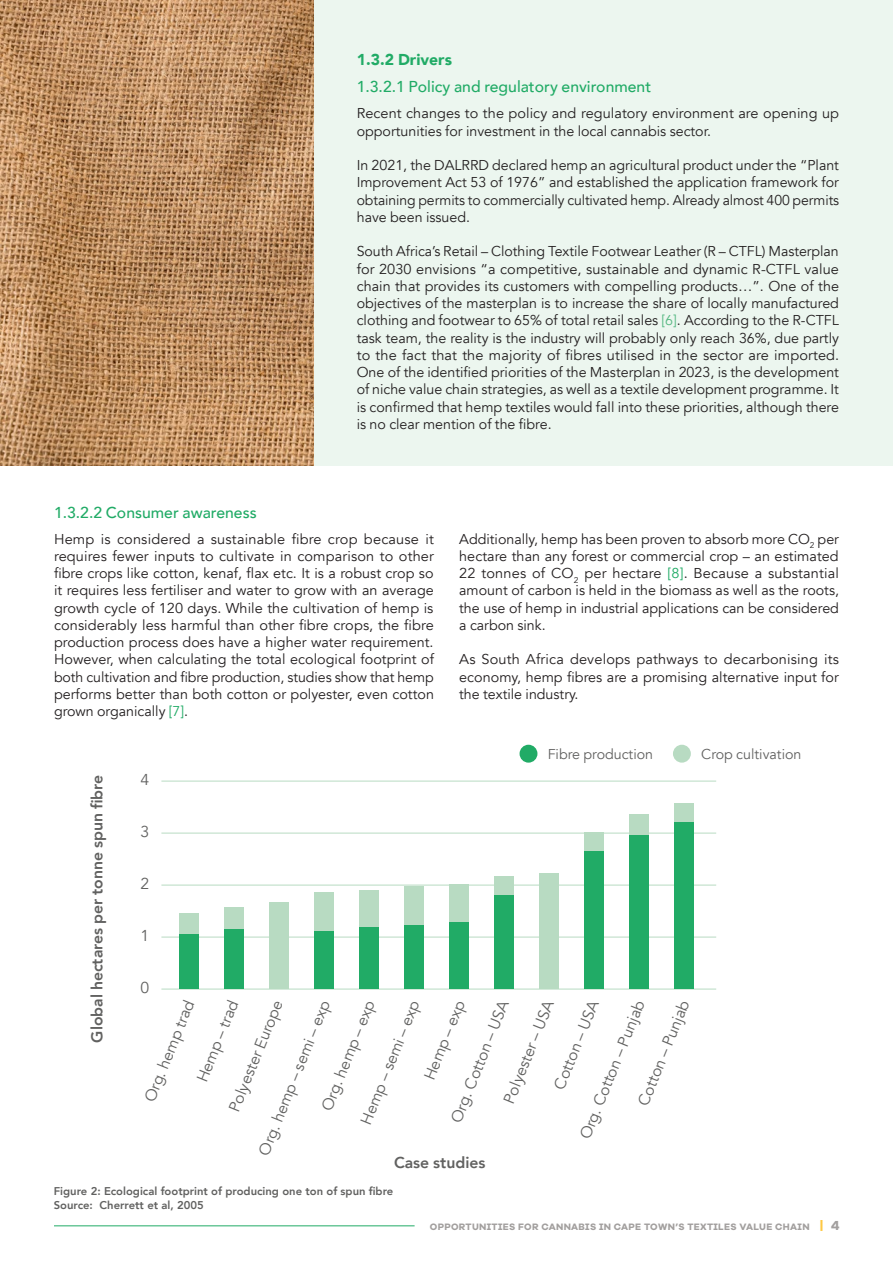
<style>
.page{position:relative;width:893px;height:1263px;background:#fff}
.page>*{position:absolute;margin:0;border:0;box-sizing:border-box;transform-origin:0 0}
.Paragraph_Style_1{font:15.75px "Avenir";color:#616160}
.Paragraph_Style_1-2{font:500 15.75px "Avenir";color:#21ab66}
.Paragraph_Style_1-3{font:800 15.75px "Avenir";color:#616160}
.Paragraph_Style_1-4{font:900 15.75px "Avenir";color:#21ab66}
.Paragraph_Style_1-5{font:14.25px/17.2px "Avenir";color:#231f20;text-align:justify}
.Paragraph_Style_1-6{font:14.25px "Avenir";color:#616160}
.t1{font:800 11.25px "Avenir";color:#616160}
.t2{font:700 9.6px "Galano Grotesque Alt";letter-spacing:.035em;color:#a29f9e}
.s1{color:#56b882}
.s2{color:#21ab66}
.s3{font-family:"Galano Grotesque Bold";font-weight:400;font-size:13.5px;color:#fec842}
.s4{font-size:13.5px}
</style>
<div class="page">
<hr style="left:54px;top:1225px;width:361px;height:1px;background:#21ab66">
<div style="left:0;top:0;width:893px;height:466px;background:#ecf6ef"></div>
<img style="left:0;top:0;width:314px;height:466px">
<div style="left:520px;top:745px;width:17px;height:18px;background:#21ab66;border-radius:50%"></div>
<div style="left:673px;top:745px;width:18px;height:18px;background:#b8dbc2;border-radius:50%"></div>
<hr style="left:161px;top:937px;width:555px;height:1px;background:#b8dbc2">
<hr style="left:161px;top:885px;width:555px;height:1px;background:#b8dbc2">
<hr style="left:161px;top:833px;width:555px;height:1px;background:#b8dbc2">
<hr style="left:161px;top:989px;width:555px;height:1px;background:#b8dbc2">
<hr style="left:161px;top:781px;width:555px;height:1px;background:#b8dbc2">
<div style="left:539px;top:873px;width:20px;height:115px;background:#b8dbc2"></div>
<div style="left:269px;top:902px;width:20px;height:86px;background:#b8dbc2"></div>
<div style="left:179px;top:933px;width:20px;height:55px;background:#21ab66"></div>
<div style="left:179px;top:913px;width:20px;height:20px;background:#b8dbc2"></div>
<div style="left:224px;top:929px;width:20px;height:59px;background:#21ab66"></div>
<div style="left:224px;top:907px;width:20px;height:22px;background:#b8dbc2"></div>
<div style="left:314px;top:930px;width:20px;height:58px;background:#21ab66"></div>
<div style="left:314px;top:892px;width:20px;height:38px;background:#b8dbc2"></div>
<div style="left:359px;top:927px;width:20px;height:61px;background:#21ab66"></div>
<div style="left:359px;top:890px;width:20px;height:37px;background:#b8dbc2"></div>
<div style="left:404px;top:924px;width:20px;height:64px;background:#21ab66"></div>
<div style="left:404px;top:886px;width:20px;height:38px;background:#b8dbc2"></div>
<div style="left:449px;top:921px;width:20px;height:67px;background:#21ab66"></div>
<div style="left:449px;top:884px;width:20px;height:37px;background:#b8dbc2"></div>
<div style="left:494px;top:894px;width:20px;height:94px;background:#21ab66"></div>
<div style="left:494px;top:875px;width:20px;height:19px;background:#b8dbc2"></div>
<div style="left:585px;top:851px;width:19px;height:137px;background:#21ab66"></div>
<div style="left:585px;top:832px;width:19px;height:19px;background:#b8dbc2"></div>
<div style="left:675px;top:822px;width:19px;height:166px;background:#21ab66"></div>
<div style="left:675px;top:803px;width:19px;height:19px;background:#b8dbc2"></div>
<div style="left:629px;top:814px;width:20px;height:21px;background:#b8dbc2"></div>
<div style="left:629px;top:835px;width:20px;height:153px;background:#21ab66"></div>
<p class="Paragraph_Style_1-4" style="left:357px;top:46px;width:97px">1.3.2 Drivers</p>
<p class="Paragraph_Style_1-2" style="left:357px;top:73px;width:296px">1.3.2.1 Policy and regulatory environment</p>
<p class="Paragraph_Style_1-2" style="left:54px;top:499px;width:204px">1.3.2.2 Consumer awareness</p>
<p class="Paragraph_Style_1-5" style="left:357px;top:105px;width:484px">Recent changes to the policy and regulatory environment are opening up opportunities for investment in the local cannabis sector.</p>
<p class="Paragraph_Style_1-5" style="left:357px;top:157px;width:484px">In 2021, the DALRRD declared hemp an agricultural product under the “Plant Improvement Act 53 of 1976” and established the application framework for obtaining permits to commercially cultivated hemp. Already almost 400 permits have been issued.</p>
<p class="Paragraph_Style_1-5" style="left:357px;top:243px;width:484px">South Africa’s Retail – Clothing Textile Footwear Leather (R – CTFL) Masterplan for 2030 envisions “a competitive, sustainable and dynamic R-CTFL value chain that provides its customers with compelling products…”. One of the objectives of the masterplan is to increase the share of locally manufactured clothing and footwear to 65% of total retail sales <span class="s1">[6]</span>. According to the R-CTFL task team, the reality is the industry will probably only reach 36%, due partly to the fact that the majority of fibres utilised in the sector are imported.<br>One of the identified priorities of the Masterplan in 2023, is the development of niche value chain strategies, as well as a textile development programme. It is confirmed that hemp textiles would fall into these priorities, although there is no clear mention of the fibre.</p>
<p class="Paragraph_Style_1-5" style="left:54px;top:530px;width:381px">Hemp is considered a sustainable fibre crop because it requires fewer inputs to cultivate in comparison to other fibre crops like cotton, kenaf, flax etc. It is a robust crop so it requires less fertiliser and water to grow with an average growth cycle of 120 days. While the cultivation of hemp is considerably less harmful than other fibre crops, the fibre production process does have a higher water requirement.<br>However, when calculating the total ecological footprint of both cultivation and fibre production, studies show that hemp performs better than both cotton or polyester, even cotton grown organically <span class="s2">[7]</span>.</p>
<p class="Paragraph_Style_1-5" style="left:459px;top:530px;width:381px">Additionally, hemp has been proven to absorb more CO<sub>2</sub> per hectare than any forest or commercial crop – an estimated 22 tonnes of CO<sub>2</sub> per hectare <span class="s2">[8]</span>. Because a substantial amount of carbon is held in the biomass as well as the roots, the use of hemp in industrial applications can be considered a carbon sink.</p>
<p class="Paragraph_Style_1-5" style="left:459px;top:651px;width:381px">As South Africa develops pathways to decarbonising its economy, hemp fibres are a promising alternative input for the textile industry.</p>
<p class="Paragraph_Style_1-3" style="left:85px;top:1042px;width:269px;rotate:-90deg">Global hectares per tonne spun fibre</p>
<p class="Paragraph_Style_1" style="left:140px;top:770px;width:10px">4</p>
<p class="Paragraph_Style_1" style="left:140px;top:822px;width:10px">3</p>
<p class="Paragraph_Style_1" style="left:140px;top:874px;width:10px">2</p>
<p class="Paragraph_Style_1" style="left:140px;top:926px;width:10px">1</p>
<p class="Paragraph_Style_1" style="left:140px;top:978px;width:10px">0</p>
<p class="Paragraph_Style_1-6" style="left:548px;top:745px;width:107px">Fibre production</p>
<p class="Paragraph_Style_1-6" style="left:701px;top:745px;width:102px">Crop cultivation</p>
<p class="Paragraph_Style_1" style="left:499px;top:1099px;width:112px;rotate:-68deg">Polyester – USA</p>
<p class="Paragraph_Style_1" style="left:447px;top:1118px;width:132px;rotate:-68deg">Org. Cotton – USA</p>
<p class="Paragraph_Style_1" style="left:550px;top:1085px;width:96px;rotate:-68deg">Cotton – USA</p>
<p class="Paragraph_Style_1" style="left:634px;top:1101px;width:114px;rotate:-68deg">Cotton – Punjab</p>
<p class="Paragraph_Style_1" style="left:576px;top:1135px;width:150px;rotate:-68deg">Org. Cotton – Punjab</p>
<p class="Paragraph_Style_1" style="left:140px;top:1098px;width:110px;rotate:-68deg">Org. hemp trad</p>
<p class="Paragraph_Style_1" style="left:193px;top:1078px;width:88px;rotate:-68deg">Hemp – trad</p>
<p class="Paragraph_Style_1" style="left:255px;top:1151px;width:167px;rotate:-68deg">Org. hemp – semi – exp</p>
<p class="Paragraph_Style_1" style="left:357px;top:1120px;width:134px;rotate:-68deg">Hemp – semi – exp</p>
<p class="Paragraph_Style_1" style="left:420px;top:1075px;width:86px;rotate:-68deg">Hemp – exp</p>
<p class="Paragraph_Style_1" style="left:317px;top:1106px;width:119px;rotate:-68deg">Org. hemp – exp</p>
<p class="Paragraph_Style_1" style="left:225px;top:1107px;width:120px;rotate:-68deg">Polyester Europe</p>
<p class="Paragraph_Style_1-3" style="left:394px;top:1151px;width:93px">Case studies</p>
<p class="t1" style="left:54px;top:1183px;width:341px">Figure 2: Ecological footprint of producing one ton of spun fibre</p>
<p class="t1" style="left:54px;top:1196px;width:151px">Source: Cherrett et al, 2005</p>
<p class="t2" style="left:430px;top:1221px;width:411px">OPPORTUNITIES FOR CANNABIS IN CAPE TOWN’S TEXTILES VALUE CHAIN <span class="s3">|</span> <span class="s4">4</span></p>
</div>
